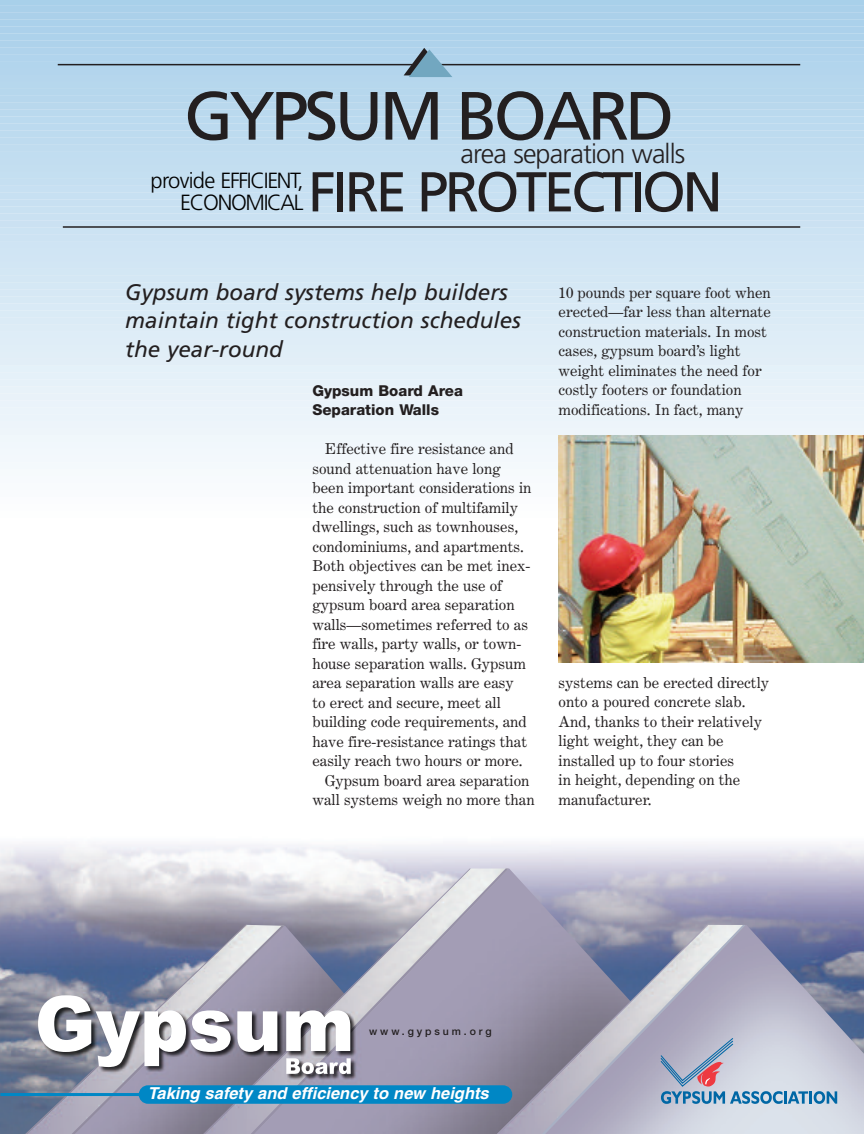
<style>
.page{position:relative;width:864px;height:1134px;background:#fff}
.page>*{position:absolute;margin:0;border:0;box-sizing:border-box;transform-origin:0 0}
.t1{font:68.25px "Frutiger";letter-spacing:-.06em;color:#231f20}
.t2{font:56.1px "Frutiger";letter-spacing:-.06em;color:#231f20}
.t3{font:300 27px "Frutiger";letter-spacing:-.035em;color:#231f20}
.t4{font:italic 22.5px/28.5px "Frutiger";color:#231f20}
.t5{font:300 21.9px/21.9px "Frutiger";letter-spacing:-.06em;color:#000;text-align:right}
.t6{font:italic 700 16.5px "Helvetica";color:#fff}
.t7{font:15px/19.5px "Century Expanded";color:#231f20}
.t8{font:800 15px/19.5px "Helvetica Neue";color:#231f20}
.t9{font:500 10.5px "Helvetica Neue";letter-spacing:.28em;color:#231f20}
</style>
<div class="page">
<img style="left:0;top:844px;width:864px;height:290px">
<img style="left:25px;top:925px;width:50px;height:209px">
<img style="left:75px;top:925px;width:128px;height:209px">
<img style="left:203px;top:869px;width:51px;height:265px">
<img style="left:254px;top:868px;width:498px;height:266px">
<img style="left:496px;top:925px;width:49px;height:209px">
<img style="left:545px;top:925px;width:319px;height:209px">
<img style="left:38px;top:995px;width:312px;height:72px">
<img style="left:286px;top:1058px;width:65px;height:16px">
<div style="left:139px;top:1085px;width:373px;height:19px;background:#0087c5;border-radius:9px"></div>
<hr style="left:0;top:1093px;width:140px;height:3px;background:#0087c5">
<div style="left:0;top:0;width:864px;height:7px;background:#a8d0ea"></div>
<div style="left:0;top:5px;width:864px;height:9px;background:#aad0ea"></div>
<div style="left:0;top:12px;width:864px;height:9px;background:#abd0ea"></div>
<div style="left:0;top:19px;width:864px;height:9px;background:#abd1eb"></div>
<svg style="left:0;top:26px;width:864px;height:6px;fill:#acd1eb"></svg>
<svg style="left:0;top:32px;width:864px;height:7px;fill:#add2eb"></svg>
<svg style="left:0;top:39px;width:864px;height:7px;fill:#aed2eb"></svg>
<div style="left:0;top:46px;width:864px;height:9px;background:#b0d3ec"></div>
<div style="left:0;top:53px;width:864px;height:9px;background:#b1d4ed"></div>
<svg style="left:0;top:62px;width:864px;height:5px;fill:#b2d5ed"></svg>
<div style="left:0;top:67px;width:864px;height:9px;background:#b3d5ed"></div>
<div style="left:0;top:74px;width:864px;height:9px;background:#b5d6ed"></div>
<div style="left:0;top:81px;width:864px;height:9px;background:#b6d7ed"></div>
<div style="left:0;top:88px;width:864px;height:9px;background:#b6d7ed"></div>
<div style="left:0;top:95px;width:864px;height:9px;background:#b7d7ed"></div>
<div style="left:0;top:102px;width:864px;height:9px;background:#b9d8ed"></div>
<div style="left:0;top:109px;width:864px;height:9px;background:#bad9ee"></div>
<div style="left:0;top:115px;width:864px;height:9px;background:#bbdaef"></div>
<div style="left:0;top:122px;width:864px;height:9px;background:#bcdaef"></div>
<div style="left:0;top:129px;width:864px;height:9px;background:#bddbef"></div>
<div style="left:0;top:136px;width:864px;height:9px;background:#bedbef"></div>
<div style="left:0;top:143px;width:864px;height:9px;background:#c0dcef"></div>
<div style="left:0;top:150px;width:864px;height:9px;background:#c1ddf0"></div>
<div style="left:0;top:157px;width:864px;height:9px;background:#c2ddf0"></div>
<div style="left:0;top:164px;width:864px;height:9px;background:#c3def0"></div>
<div style="left:0;top:171px;width:864px;height:9px;background:#c4dff1"></div>
<div style="left:0;top:178px;width:864px;height:9px;background:#c5dff1"></div>
<div style="left:0;top:185px;width:864px;height:9px;background:#c7e0f2"></div>
<div style="left:0;top:192px;width:864px;height:9px;background:#c7e0f2"></div>
<div style="left:0;top:199px;width:864px;height:9px;background:#c8e0f2"></div>
<div style="left:0;top:205px;width:864px;height:9px;background:#c9e1f2"></div>
<div style="left:0;top:212px;width:864px;height:9px;background:#cae1f2"></div>
<div style="left:0;top:219px;width:864px;height:9px;background:#cbe1f2"></div>
<div style="left:0;top:226px;width:864px;height:9px;background:#cce3f3"></div>
<div style="left:0;top:233px;width:864px;height:9px;background:#cde3f3"></div>
<div style="left:0;top:240px;width:864px;height:9px;background:#cfe4f4"></div>
<div style="left:0;top:247px;width:864px;height:9px;background:#d0e5f4"></div>
<div style="left:0;top:254px;width:864px;height:9px;background:#d1e5f4"></div>
<div style="left:0;top:261px;width:864px;height:9px;background:#d2e6f4"></div>
<div style="left:0;top:268px;width:864px;height:9px;background:#d3e7f4"></div>
<div style="left:0;top:275px;width:864px;height:9px;background:#d4e7f4"></div>
<div style="left:0;top:282px;width:864px;height:9px;background:#d5e8f5"></div>
<div style="left:0;top:289px;width:864px;height:9px;background:#d6e8f5"></div>
<div style="left:0;top:295px;width:864px;height:9px;background:#d7e9f5"></div>
<div style="left:0;top:302px;width:864px;height:9px;background:#d9eaf6"></div>
<div style="left:0;top:309px;width:864px;height:9px;background:#daebf6"></div>
<div style="left:0;top:316px;width:864px;height:9px;background:#dbebf6"></div>
<div style="left:0;top:323px;width:864px;height:9px;background:#ddecf6"></div>
<div style="left:0;top:330px;width:864px;height:9px;background:#deedf7"></div>
<div style="left:0;top:337px;width:864px;height:9px;background:#dfedf7"></div>
<div style="left:0;top:344px;width:864px;height:9px;background:#e0eef7"></div>
<div style="left:0;top:351px;width:864px;height:9px;background:#e1eef7"></div>
<div style="left:0;top:358px;width:864px;height:9px;background:#e2eef7"></div>
<div style="left:0;top:365px;width:864px;height:9px;background:#e4f1f9"></div>
<div style="left:0;top:372px;width:864px;height:9px;background:#e5f1f9"></div>
<div style="left:0;top:379px;width:864px;height:9px;background:#e6f1f9"></div>
<div style="left:0;top:385px;width:864px;height:9px;background:#e8f2f9"></div>
<div style="left:0;top:392px;width:864px;height:9px;background:#e9f2f9"></div>
<div style="left:0;top:399px;width:864px;height:9px;background:#eaf3fa"></div>
<div style="left:0;top:406px;width:864px;height:9px;background:#ebf4fa"></div>
<div style="left:0;top:413px;width:864px;height:9px;background:#ebf4fa"></div>
<div style="left:0;top:420px;width:864px;height:9px;background:#edf4fa"></div>
<div style="left:0;top:427px;width:864px;height:9px;background:#eef5fa"></div>
<div style="left:0;top:434px;width:864px;height:9px;background:#f0f7fb"></div>
<div style="left:0;top:441px;width:864px;height:9px;background:#f1f7fc"></div>
<div style="left:0;top:448px;width:864px;height:9px;background:#f2f8fc"></div>
<div style="left:0;top:455px;width:864px;height:9px;background:#f3f8fc"></div>
<div style="left:0;top:462px;width:864px;height:9px;background:#f4f9fc"></div>
<div style="left:0;top:469px;width:864px;height:9px;background:#f6fafc"></div>
<div style="left:0;top:475px;width:864px;height:9px;background:#f7fafd"></div>
<div style="left:0;top:482px;width:864px;height:9px;background:#f8fbfd"></div>
<div style="left:0;top:489px;width:864px;height:9px;background:#f9fbfd"></div>
<div style="left:0;top:496px;width:864px;height:9px;background:#fbfcfe"></div>
<hr style="left:58px;top:64px;width:742px;height:1px;background:#231f20">
<svg style="left:404px;top:48px;width:48px;height:29px"></svg>
<hr style="left:63px;top:226px;width:737px;height:2px;background:#231f20">
<img style="left:558px;top:435px;width:306px;height:227px">
<svg style="left:661px;top:1038px;width:176px;height:66px"></svg>
<h1 class="t1" style="left:184px;top:88px;width:492px">GYPSUM BOARD</h1>
<h3 class="t3" style="left:461px;top:143px;width:226px">area separation walls</h3>
<h3 class="t5" style="left:151px;top:172px;width:154px">provide EFFICIENT,<br>ECONOMICAL</h3>
<h2 class="t2" style="left:308px;top:169px;width:416px">FIRE PROTECTION</h2>
<h3 class="t4" style="left:125px;top:280px;width:397px">Gypsum board systems help builders maintain tight construction schedules the year-round</h3>
<p class="t8" style="left:312px;top:382px;width:152px">Gypsum Board Area<br>Separation Walls</p>
<p class="t7" style="left:325px;top:441px;width:190px">Effective fire resistance and</p>
<p class="t7" style="left:312px;top:460px;width:190px">sound attenuation have long</p>
<p class="t7" style="left:312px;top:480px;width:221px">been important considerations in</p>
<p class="t7" style="left:312px;top:499px;width:207px">the construction of multifamily</p>
<p class="t7" style="left:312px;top:519px;width:207px">dwellings, such as townhouses,</p>
<p class="t7" style="left:312px;top:538px;width:213px">condominiums, and apartments.</p>
<p class="t7" style="left:312px;top:558px;width:220px">Both objectives can be met inex-</p>
<p class="t7" style="left:312px;top:577px;width:191px">pensively through the use of</p>
<p class="t7" style="left:312px;top:597px;width:204px">gypsum board area separation</p>
<p class="t7" style="left:312px;top:616px;width:217px">walls—sometimes referred to as</p>
<p class="t7" style="left:312px;top:636px;width:210px">fire walls, party walls, or town-</p>
<p class="t7" style="left:312px;top:655px;width:215px">house separation walls. Gypsum</p>
<p class="t7" style="left:312px;top:675px;width:203px">area separation walls are easy</p>
<p class="t7" style="left:312px;top:694px;width:190px">to erect and secure, meet all</p>
<p class="t7" style="left:312px;top:714px;width:216px">building code requirements, and</p>
<p class="t7" style="left:312px;top:733px;width:216px">have fire-resistance ratings that</p>
<p class="t7" style="left:312px;top:753px;width:212px">easily reach two hours or more.</p>
<p class="t7" style="left:325px;top:772px;width:206px">Gypsum board area separation</p>
<p class="t7" style="left:312px;top:792px;width:224px">wall systems weigh no more than</p>
<p class="t7" style="left:559px;top:284px;width:214px">10 pounds per square foot when erected—far less than alternate construction materials. In most cases, gypsum board’s light weight eliminates the need for costly footers or foundation modifications. In fact, many</p>
<p class="t7" style="left:559px;top:674px;width:212px">systems can be erected directly onto a poured concrete slab.<br>And, thanks to their relatively light weight, they can be installed up to four stories<br>in height, depending on the manufacturer.</p>
<p class="t9" style="left:369px;top:1027px;width:124px">www.gypsum.org</p>
<p class="t6" style="left:148px;top:1087px;width:343px">Taking safety and efficiency to new heights</p>
</div>
